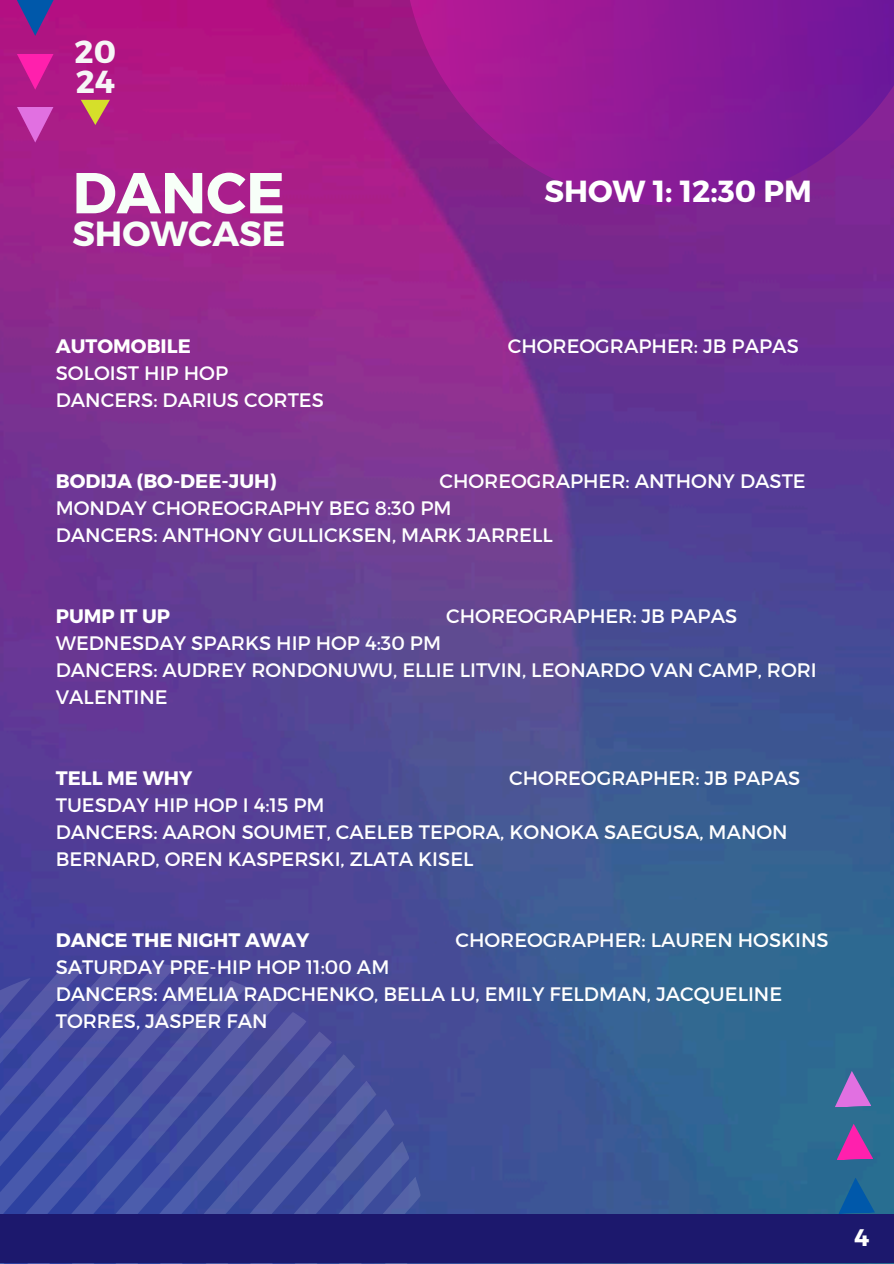
<style>
.page{position:relative;width:894px;height:1264px;background:#fff}
.page>*{position:absolute;margin:0;border:0;box-sizing:border-box;transform-origin:0 0}
.t1{font:700 57.6px "Montserrat";color:#f7fff8}
.t2{font:700 34.95px "Montserrat";color:#f7fff8}
.t3{font:700 31.8px/29.4px "Montserrat";color:#f6f6f6}
.t4{font:700 30.45px "Montserrat";color:#fff}
.t5{font:700 24px "Montserrat";color:#fff}
.t6{font:19.5px/27px "Montserrat";color:#fff}
.t7{font:700 19.5px "Montserrat";color:#fff}
</style>
<div class="page">
<img style="left:0;top:0;width:893px;height:1263px">
<svg style="left:81px;top:100px;width:29px;height:25px"></svg>
<svg style="left:17px;top:0;width:37px;height:36px"></svg>
<svg style="left:17px;top:54px;width:37px;height:36px"></svg>
<svg style="left:17px;top:107px;width:37px;height:36px"></svg>
<svg style="left:293px;top:0;width:600px;height:315px"></svg>
<svg style="left:0;top:962px;width:427px;height:301px"></svg>
<div style="left:0;top:1213px;width:893px;height:49px;background:#1c186d"></div>
<svg style="left:838px;top:1177px;width:36px;height:36px"></svg>
<svg style="left:836px;top:1123px;width:37px;height:37px"></svg>
<svg style="left:834px;top:1070px;width:37px;height:37px"></svg>
<p class="t3" style="left:74px;top:36px;width:43px">20<br>24</p>
<h1 class="t1" style="left:72px;top:155px;width:214px">DANCE</h1>
<h1 class="t2" style="left:72px;top:211px;width:214px">SHOWCASE</h1>
<h1 class="t4" style="left:544px;top:172px;width:269px">SHOW 1: 12:30 PM</h1>
<p class="t7" style="left:56px;top:333px;width:137px">AUTOMOBILE</p>
<p class="t6" style="left:507px;top:331px;width:292px">CHOREOGRAPHER: JB PAPAS</p>
<p class="t6" style="left:56px;top:358px;width:269px">SOLOIST HIP HOP<br>DANCERS: DARIUS CORTES</p>
<p class="t7" style="left:56px;top:468px;width:222px">BODIJA (BO-DEE-JUH)</p>
<p class="t6" style="left:56px;top:466px;width:751px;text-indent:383px">CHOREOGRAPHER: ANTHONY DASTE<br>MONDAY CHOREOGRAPHY BEG 8:30 PM<br>DANCERS: ANTHONY GULLICKSEN, MARK JARRELL</p>
<p class="t7" style="left:56px;top:603px;width:116px">PUMP IT UP</p>
<p class="t6" style="left:446px;top:601px;width:292px">CHOREOGRAPHER: JB PAPAS</p>
<p class="t6" style="left:56px;top:628px;width:762px">WEDNESDAY SPARKS HIP HOP 4:30 PM<br>DANCERS: AUDREY RONDONUWU, ELLIE LITVIN, LEONARDO VAN CAMP, RORI<br>VALENTINE</p>
<p class="t7" style="left:56px;top:765px;width:138px">TELL ME WHY</p>
<p class="t6" style="left:509px;top:763px;width:292px">CHOREOGRAPHER: JB PAPAS</p>
<p class="t6" style="left:56px;top:790px;width:733px">TUESDAY HIP HOP I 4:15 PM<br>DANCERS: AARON SOUMET, CAELEB TEPORA, KONOKA SAEGUSA, MANON<br>BERNARD, OREN KASPERSKI, ZLATA KISEL</p>
<p class="t7" style="left:56px;top:927px;width:255px">DANCE THE NIGHT AWAY</p>
<p class="t6" style="left:455px;top:925px;width:374px">CHOREOGRAPHER: LAUREN HOSKINS</p>
<p class="t6" style="left:56px;top:952px;width:727px">SATURDAY PRE-HIP HOP 11:00 AM<br>DANCERS: AMELIA RADCHENKO, BELLA LU, EMILY FELDMAN, JACQUELINE<br>TORRES, JASPER FAN</p>
<p class="t5" style="left:854px;top:1222px;width:17px">4</p>
</div>
